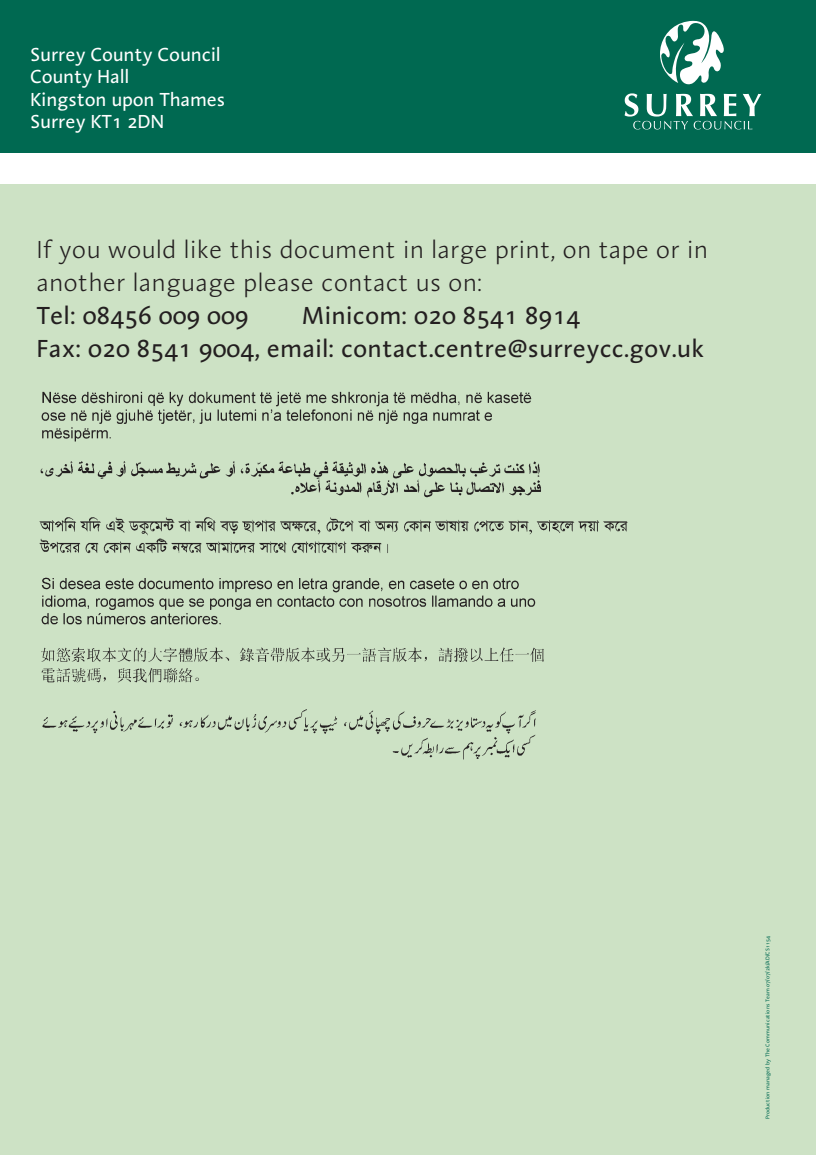
<style>
.page{position:relative;width:816px;height:1155px;background:#fff}
.page>*{position:absolute;margin:0;border:0;box-sizing:border-box;transform-origin:0 0}
.t1{font:25.2px/33px "Linotype Aroma";color:#231f20}
.t2{font:300 25.2px/33px "Linotype Aroma";color:#231f20}
.t3{font:19.35px/22px "Linotype Aroma";letter-spacing:-.01em;color:#fff}
.t4{font:5.55px "Linotype Aroma";letter-spacing:.01em;color:#006951}
</style>
<div class="page">
<div style="left:0;top:184px;width:816px;height:971px;background:#cde2c5"></div>
<div style="left:0;top:0;width:816px;height:153px;background:#006951"></div>
<svg style="left:625px;top:21px;width:137px;height:109px"></svg>
<img style="left:41px;top:391px;width:491px;height:51px">
<img style="left:40px;top:461px;width:501px;height:37px">
<img style="left:39px;top:517px;width:589px;height:37px">
<img style="left:41px;top:577px;width:495px;height:48px">
<img style="left:41px;top:647px;width:503px;height:36px">
<img style="left:42px;top:709px;width:494px;height:51px">
<p class="t3" style="left:30px;top:46px;width:197px">Surrey County Council<br>County Hall<br>Kingston upon Thames<br>Surrey KT1 2DN</p>
<p class="t3" style="left:34px;top:52px;width:197px">Surrey County Council<br>County Hall<br>Kingston upon Thames<br>Surrey KT1 2DN</p>
<h1 class="t2" style="left:36px;top:236px;width:673px">If you would like this document in large print, on tape or in another language please contact us on:</h1>
<h1 class="t1" style="left:36px;top:302px;width:214px">Tel: 08456 009 009</h1>
<h1 class="t1" style="left:36px;top:302px;width:669px;text-indent:266px">Minicom: 020 8541 8914<br>Fax: 020 8541 9004, email: contact.centre@surreycc.gov.uk</h1>
<p class="t4" style="left:766px;top:1119px;width:185px;rotate:-90deg">Production managed by The Communications Team 07/07/2k/AD/CS1154</p>
</div>
